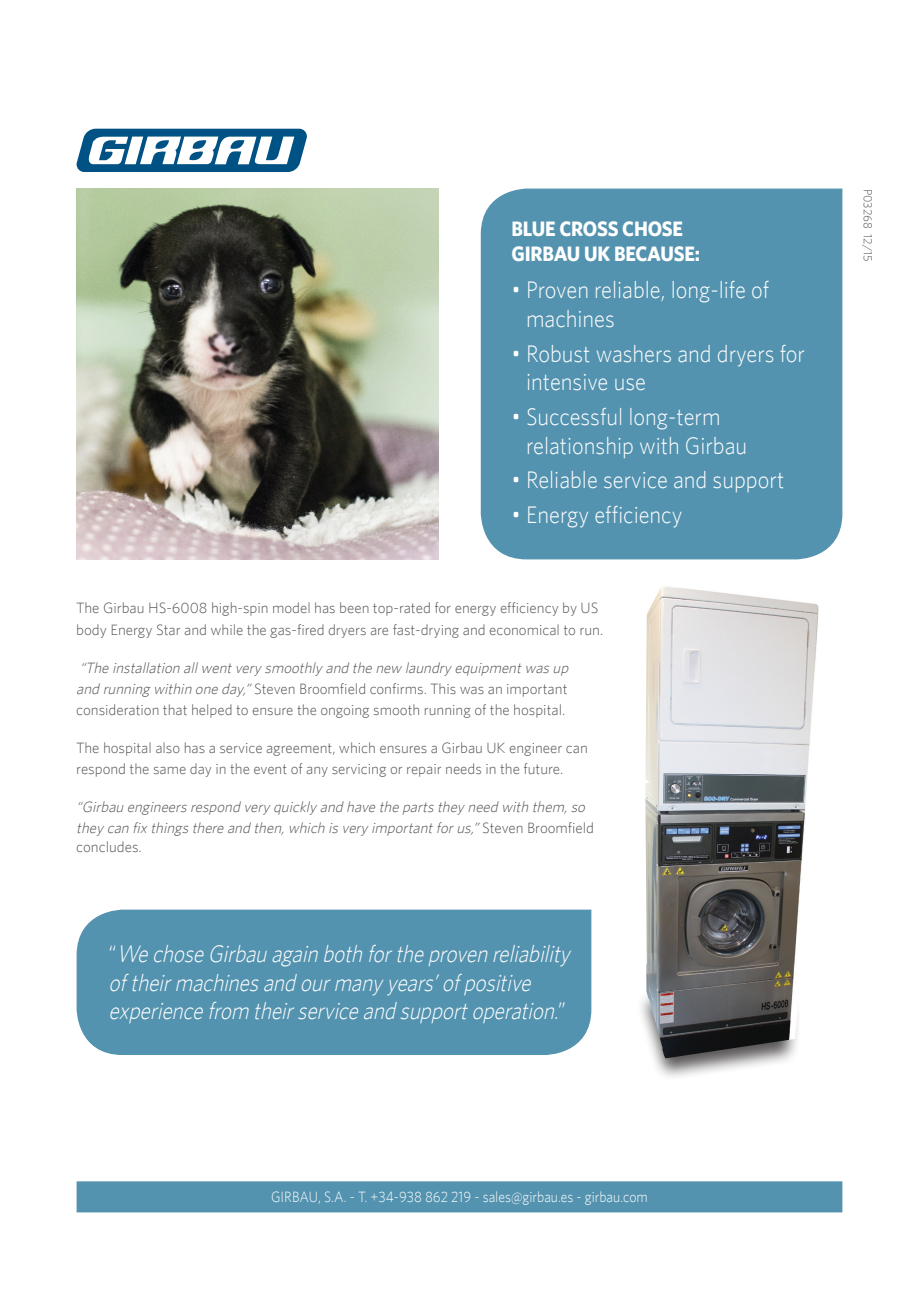
<style>
.page{position:relative;width:919px;height:1289px;background:#fff}
.page>*{position:absolute;margin:0;border:0;box-sizing:border-box;transform-origin:0 0}
.t1{font:300 24px/28.5px "Whitney";color:#fff;scale:.94 1}
.t2{font:italic 300 24px/28.5px "Whitney";color:#fff;scale:.9 1}
.t3{font:700 21px/25.2px "Whitney";letter-spacing:-.01em;color:#fff;scale:.94 1}
.gotham1{font:300 15px/21px "Whitney";color:#545557}
.gotham1-2{font:italic 300 15px/21px "Whitney";color:#545557}
.t4{font:300 15px "Whitney";color:#fff;scale:.91 1}
.gotham1-3{font:300 12px "Whitney";color:#545557}
.s1{font-style:italic}
.s2{font-style:normal}
</style>
<div class="page">
<div style="left:636px;top:989px;width:165px;height:92px;background:#231f20;opacity:.75"></div>
<svg style="left:77px;top:129px;width:230px;height:43px"></svg>
<div style="left:77px;top:1181px;width:765px;height:31px;background:#5493af;border:2px solid #5493af"></div>
<img style="left:644px;top:586px;width:175px;height:473px">
<img style="left:77px;top:188px;width:361px;height:371px">
<div style="left:76px;top:909px;width:516px;height:146px;background:#5493af"></div>
<svg style="left:480px;top:188px;width:363px;height:372px;background:#619bb5"></svg>
<p class="t3" style="left:511px;top:215px;width:202px">BLUE CROSS CHOSE<br>GIRBAU UK BECAUSE:</p>
<p class="t1" style="left:526px;top:275px;width:260px;text-indent:-14px">• Proven reliable, long-life of machines</p>
<p class="t1" style="left:526px;top:338px;width:298px;text-indent:-14px">• Robust washers and dryers for intensive use</p>
<p class="t1" style="left:526px;top:402px;width:237px;text-indent:-14px">• Successful long-term relationship with Girbau</p>
<p class="t1" style="left:511px;top:465px;width:291px">• Reliable service and support</p>
<p class="t1" style="left:511px;top:500px;width:183px">• Energy efficiency</p>
<p class="gotham1" style="left:76px;top:597px;width:528px">The Girbau HS-6008 high-spin model has been top-rated for energy efficiency by US body Energy Star and while the gas-fired dryers are fast-drying and economical to run.</p>
<p class="gotham1" style="left:76px;top:656px;width:497px"><span class="s1">“The installation allwentvery smoothly and the new laundry equipmentwasup and running within one day,”</span>Steven Broomfield confirms. This was an important consideration that helped to ensure the ongoing smooth running of the hospital.</p>
<p class="gotham1" style="left:76px;top:736px;width:513px">The hospital also has a service agreement, which ensures a Girbau UK engineer can respond the same day in the event of any servicing or repair needs in the future.</p>
<p class="gotham1-2" style="left:76px;top:795px;width:519px">“Girbau engineersrespond very quickly and have the partsthey need with them,so they can fix thingsthere and then,which isvery importantforus,”<span class="s2">S t e v e n B r o o m fi e l d</span></p>
<p class="gotham1" style="left:76px;top:836px;width:67px">concludes.</p>
<p class="t2" style="left:109px;top:939px;width:520px"><span class="s2">“</span> WechoseGirbauagainbothfortheprovenreliability oftheirmachinesand ourmanyyears’ofpositive experiencefrom theirserviceand supportoperation.<span class="s2">”</span></p>
<p class="gotham1-3" style="left:874px;top:188px;width:74px;rotate:90deg">P03268 12/15</p>
<p class="t4" style="left:271px;top:1187px;width:415px">GIRBAU, S.A. - T. +34-938 862 219 - sales@girbau.es - girbau.com</p>
</div>
